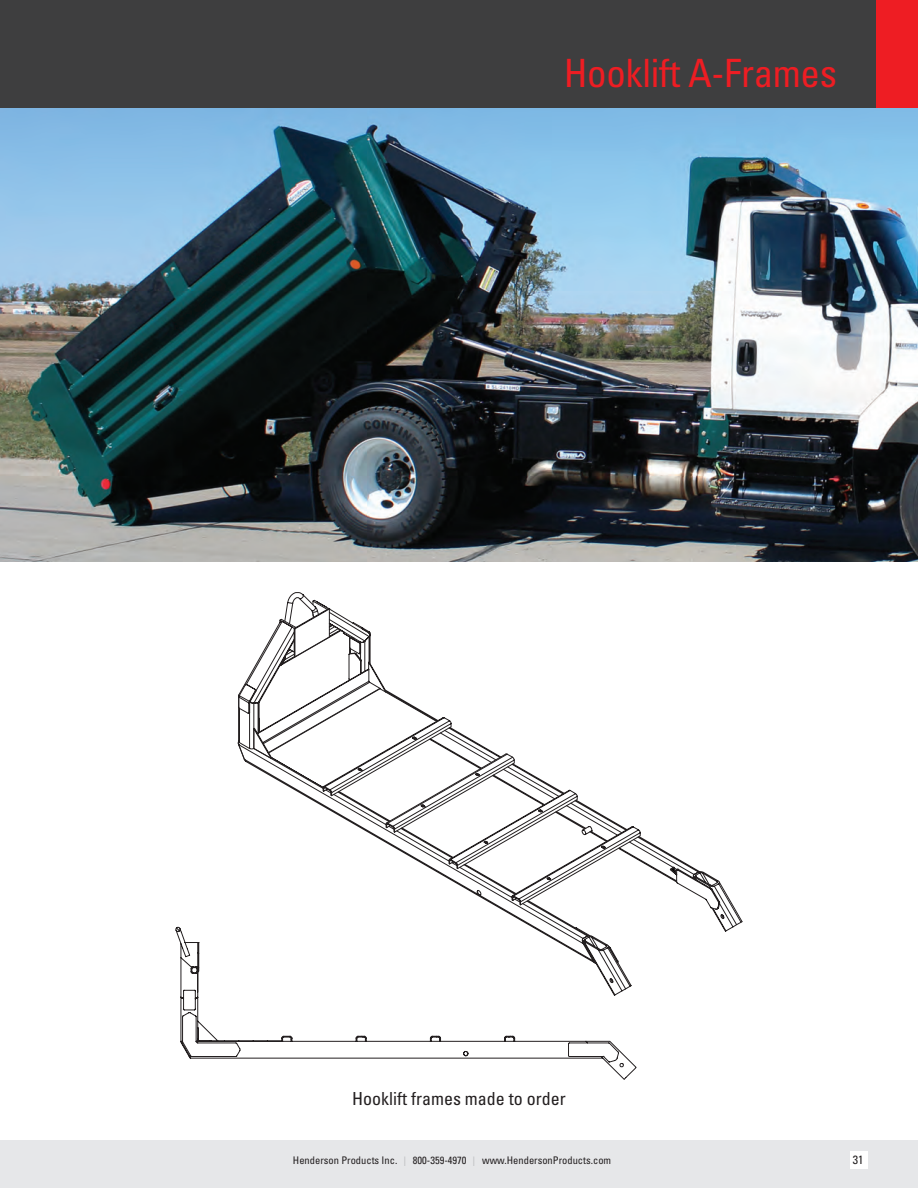
<style>
.page{position:relative;width:918px;height:1188px;background:#fff}
.page>*{position:absolute;margin:0;border:0;box-sizing:border-box;transform-origin:0 0}
.t1{font:condensed 39px "Univers LT Std";letter-spacing:-.01em;color:#ee1d23}
.t2{font:condensed 18px "Univers LT Std";color:#231f20}
.t3{font:condensed 12px "Univers LT Std";color:#231f20}
.t4{font:condensed 10.5px "Univers LT Std";color:#231f20}
.s1{font-size:13.2px;color:#bcbdc0}
</style>
<div class="page">
<svg style="left:238px;top:608px;width:483px;height:317px"></svg>
<svg style="left:176px;top:866px;width:502px;height:214px"></svg>
<div style="left:0;top:0;width:878px;height:108px;background:#3e3e3f"></div>
<div style="left:0;top:1140px;width:918px;height:48px;background:#e6e7e9"></div>
<div style="left:850px;top:1151px;width:17px;height:18px;background:#fff"></div>
<div style="left:877px;top:0;width:41px;height:108px;background:#ee1d23"></div>
<img style="left:0;top:108px;width:918px;height:454px">
<p class="t1" style="left:564px;top:48px;width:275px">Hooklift A-Frames</p>
<p class="t2" style="left:352px;top:1087px;width:215px">Hooklift frames made to order</p>
<p class="t4" style="left:293px;top:1154px;width:320px">Henderson Products Inc. <span class="s1">I</span> 800-359-4970 <span class="s1">I</span> www.HendersonProducts.com</p>
<p class="t3" style="left:853px;top:1152px;width:12px">31</p>
</div>
